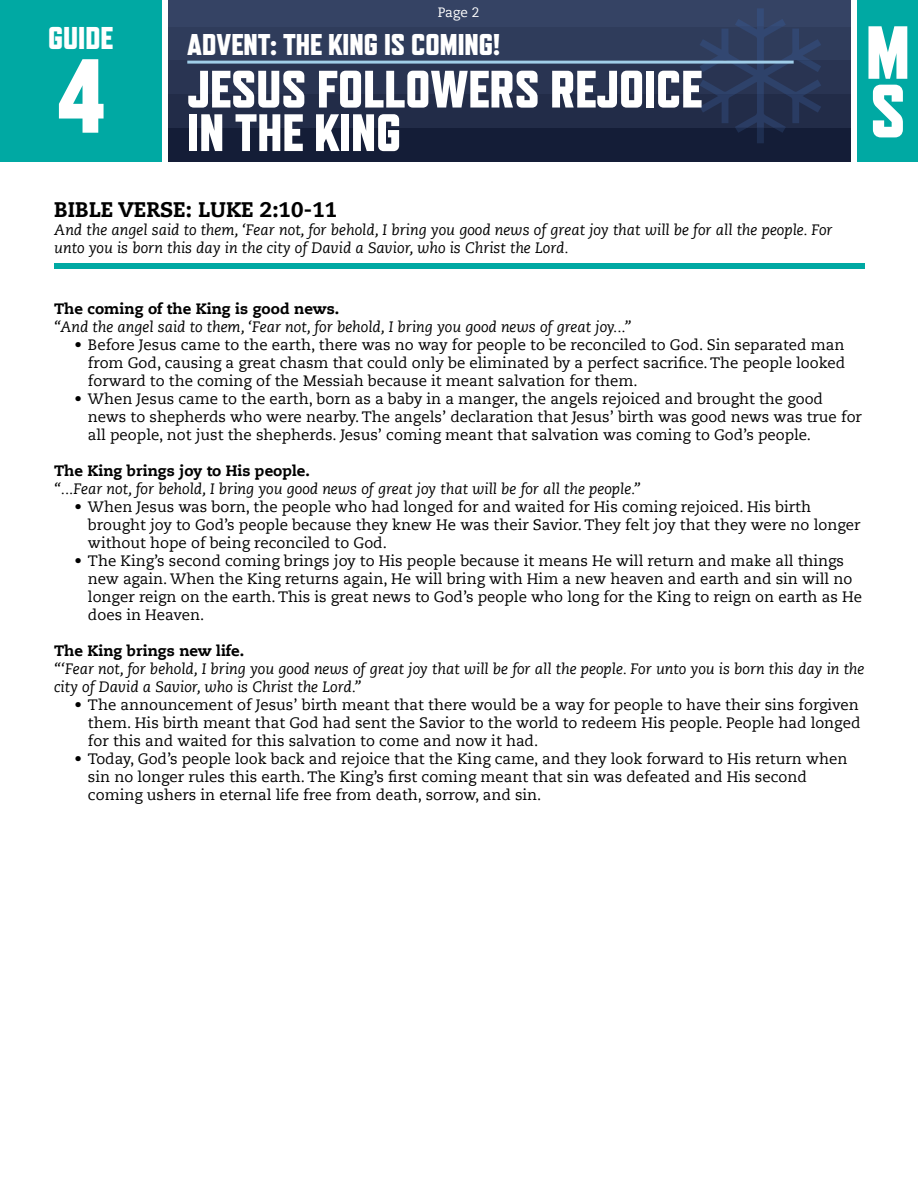
<style>
.page{position:relative;width:918px;height:1188px;background:#fff}
.page>*{position:absolute;margin:0;border:0;box-sizing:border-box;transform-origin:0 0}
.t1{font:800 105px "Refrigerator Deluxe";color:#fff}
.t2{font:800 75px/58.5px "Refrigerator Deluxe";color:#fff}
.t3{font:800 52.5px/43.5px "Refrigerator Deluxe";color:#fff}
.t4{font:800 31.5px "Refrigerator Deluxe";color:#fff}
.t5{font:800 30px "Refrigerator Deluxe";color:#fff}
.t6{font:800 21px "Caecilia LT Std";color:#000}
.t7{font:15px/18px "Caecilia LT Std";color:#000}
.t8{font:italic 15px/18px "Caecilia LT Std";color:#000}
.t9{font:800 15px "Caecilia LT Std";color:#000}
.t10{font:13.5px "Caecilia LT Std";color:#fff}
</style>
<div class="page">
<div style="left:168px;top:0;width:682px;height:162px;background:#141d37"></div>
<div style="left:168px;top:94px;width:682px;height:34px;background:#222c48"></div>
<div style="left:168px;top:60px;width:682px;height:34px;background:#293452"></div>
<div style="left:168px;top:27px;width:682px;height:33px;background:#2f3c5b"></div>
<div style="left:168px;top:0;width:682px;height:27px;background:#354364"></div>
<svg style="left:700px;top:8px;width:121px;height:135px"></svg>
<hr style="left:187px;top:61px;width:607px;height:3px;background:#a0cee9">
<div style="left:0;top:0;width:162px;height:162px;background:#00a9a3"></div>
<div style="left:857px;top:0;width:61px;height:162px;background:#00a9a3"></div>
<div style="left:54px;top:263px;width:810px;height:6px;background:#00a9a3"></div>
<p class="t10" style="left:438px;top:4px;width:43px">Page 2</p>
<h3 class="t4" style="left:48px;top:20px;width:67px">GUIDE</h3>
<h2 class="t2" style="left:866px;top:22px;width:46px">M<br>S</h2>
<h3 class="t5" style="left:187px;top:27px;width:314px">ADVENT: THE KING IS COMING!</h3>
<h3 class="t3" style="left:187px;top:67px;width:516px">JESUS FOLLOWERS REJOICE<br>IN THE KING</h3>
<h1 class="t1" style="left:56px;top:34px;width:52px">4</h1>
<h3 class="t6" style="left:54px;top:197px;width:285px">BIBLE VERSE: LUKE 2:10-11</h3>
<p class="t8" style="left:54px;top:221px;width:780px">And the angel said to them, ‘Fear not, for behold, I bring you good news of great joy that will be for all the people. For unto you is born this day in the city of David a Savior, who is Christ the Lord.</p>
<p class="t9" style="left:54px;top:300px;width:286px">The coming of the King is good news.</p>
<p class="t8" style="left:54px;top:319px;width:578px">“And the angel said to them, ‘Fear not, for behold, I bring you good news of great joy...”</p>
<p class="t7" style="left:88px;top:336px;width:759px;text-align:justify;text-indent:-14px">• Before Jesus came to the earth, there was no way for people to be reconciled to God. Sin separated man from God, causing a great chasm that could only be eliminated by a perfect sacrifice. The people looked forward to the coming of the Messiah because it meant salvation for them.</p>
<p class="t7" style="left:88px;top:390px;width:776px;text-indent:-14px">• When Jesus came to the earth, born as a baby in a manger, the angels rejoiced and brought the good news to shepherds who were nearby. The angels’ declaration that Jesus’ birth was good news was true for all people, not just the shepherds. Jesus’ coming meant that salvation was coming to God’s people.</p>
<p class="t9" style="left:54px;top:462px;width:257px">The King brings joy to His people.</p>
<p class="t8" style="left:54px;top:481px;width:588px">“...Fear not, for behold, I bring you good news of great joy that will be for all the people.”</p>
<p class="t7" style="left:88px;top:498px;width:774px;text-indent:-14px">• When Jesus was born, the people who had longed for and waited for His coming rejoiced. His birth brought joy to God’s people because they knew He was their Savior. They felt joy that they were no longer without hope of being reconciled to God.</p>
<p class="t7" style="left:88px;top:552px;width:776px;text-indent:-14px">• The King’s second coming brings joy to His people because it means He will return and make all things new again. When the King returns again, He will bring with Him a new heaven and earth and sin will no longer reign on the earth. This is great news to God’s people who long for the King to reign on earth as He does in Heaven.</p>
<p class="t9" style="left:54px;top:642px;width:192px">The King brings new life.</p>
<p class="t8" style="left:54px;top:661px;width:812px">“‘Fear not, for behold, I bring you good news of great joy that will be for all the people. For unto you is born this day in the city of David a Savior, who is Christ the Lord.”</p>
<p class="t7" style="left:88px;top:696px;width:774px;text-align:justify;text-indent:-14px">• The announcement of Jesus’ birth meant that there would be a way for people to have their sins forgiven them. His birth meant that God had sent the Savior to the world to redeem His people. People had longed for this and waited for this salvation to come and now it had.</p>
<p class="t7" style="left:88px;top:750px;width:761px;text-indent:-14px">• Today, God’s people look back and rejoice that the King came, and they look forward to His return when sin no longer rules this earth. The King’s first coming meant that sin was defeated and His second coming ushers in eternal life free from death, sorrow, and sin.</p>
</div>
